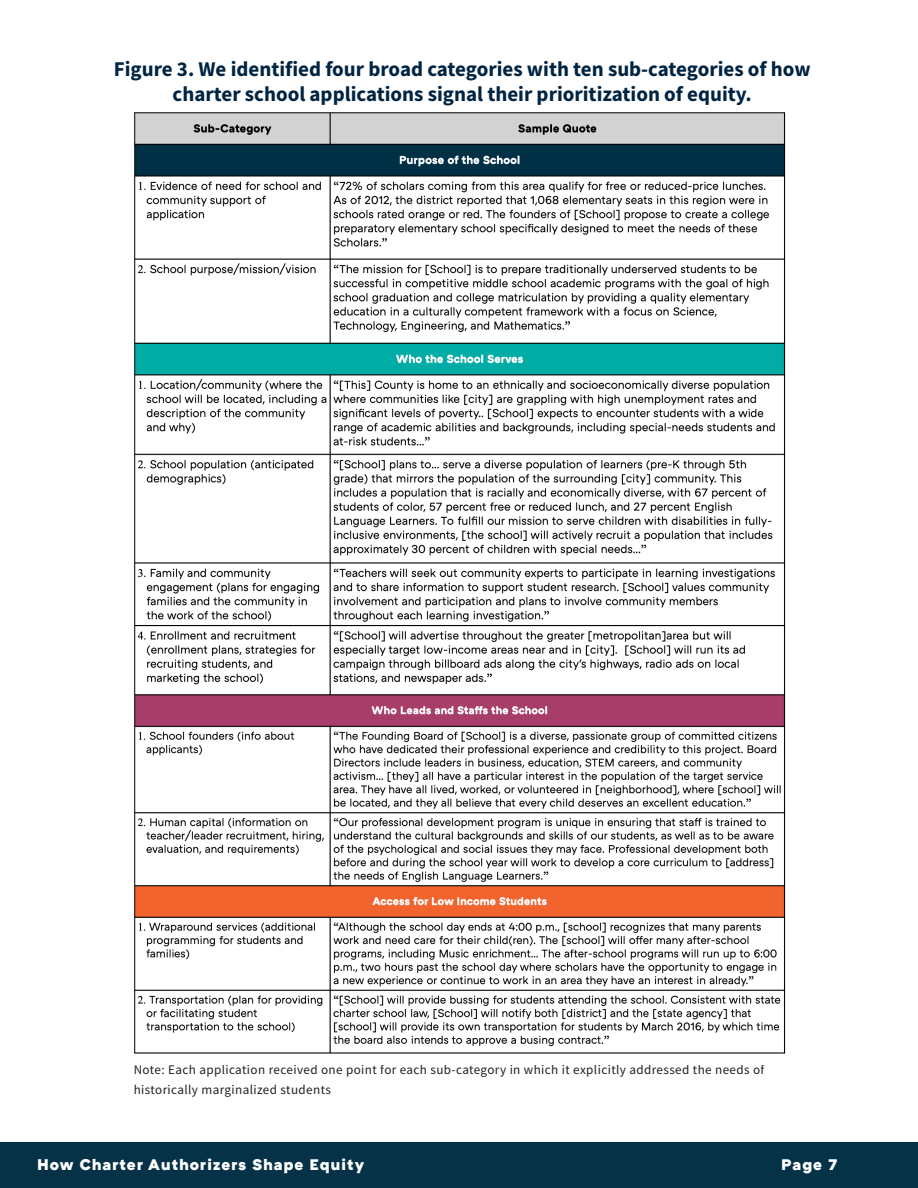
<style>
.page{position:relative;width:918px;height:1188px;background:#fff}
.page>*{position:absolute;margin:0;border:0;box-sizing:border-box;transform-origin:0 0}
.Figure_Table_Heading{font:700 21px/25.2px "Source Sans Pro";color:#002442;text-align:center}
.t1{font:900 15.75px "ATC Arquette";letter-spacing:.08em;color:#fff}
.Notes{font:13.05px/19.5px "Source Sans Pro";letter-spacing:.03em;color:#231f20}
</style>
<div class="page">
<div style="left:0;top:1142px;width:918px;height:46px;background:#053247"></div>
<img style="left:134px;top:112px;width:652px;height:942px">
<p class="Figure_Table_Heading" style="left:114px;top:56px;width:698px">Figure 3. We identified four broad categories with ten sub-categories of how charter school applications signal their prioritization of equity.</p>
<p class="Notes" style="left:134px;top:1060px;width:632px">Note: Each application received one point for each sub-category in which it explicitly addressed the needs of historically marginalized students</p>
<p class="t1" style="left:38px;top:1156px;width:328px">How Charter Authorizers Shape Equity</p>
<p class="t1" style="left:781px;top:1156px;width:57px">Page 7</p>
</div>
